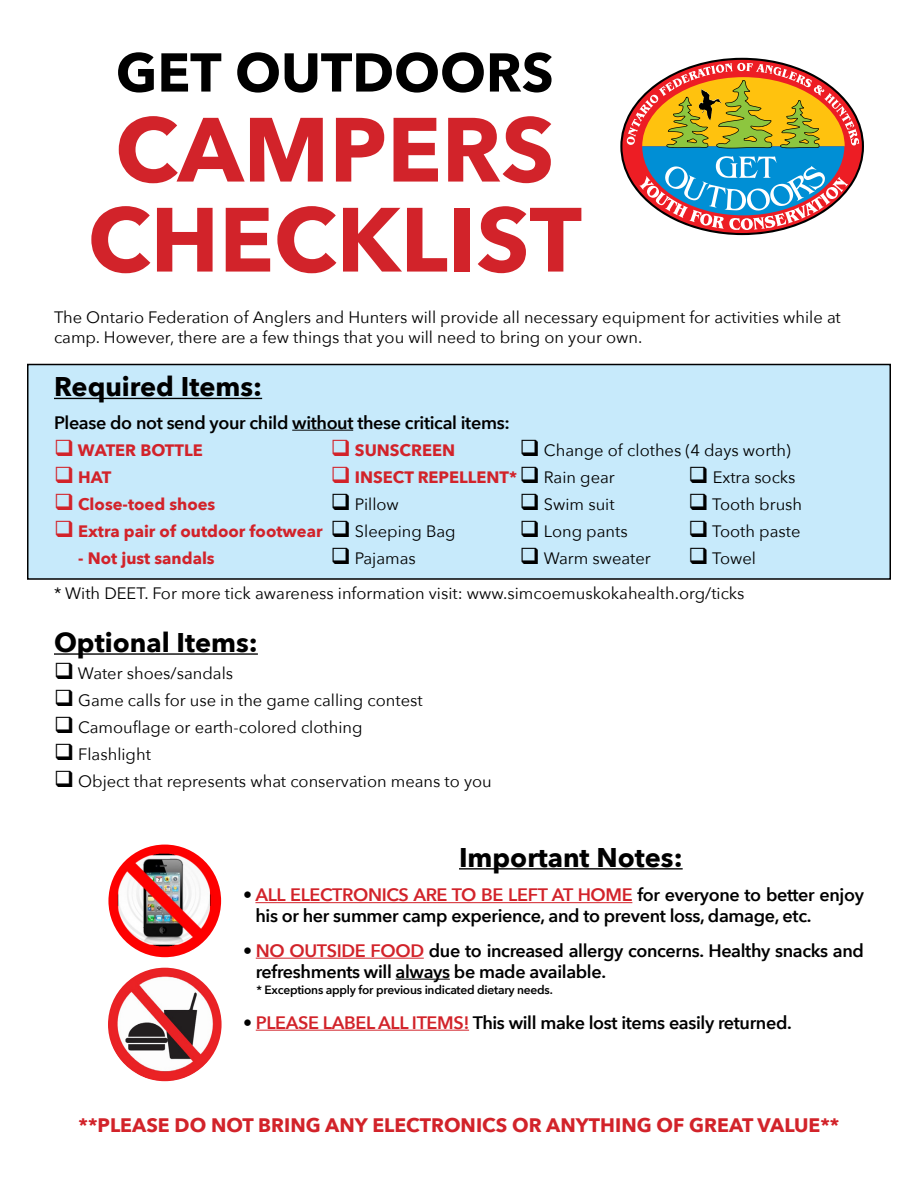
<style>
.page{position:relative;width:918px;height:1188px;background:#fff}
.page>*{position:absolute;margin:0;border:0;box-sizing:border-box;transform-origin:0 0}
.t1{font:700 90px/90px "Avenir Next";color:#d2232a;text-align:center}
.t2{font:700 54px "Avenir Next";color:#000}
.Body_Text_Indent{font:700 27px "Avenir Next";color:#000}
.t3{font:700 19.5px "Avenir Next";color:#d2232a}
.Body_Text_2{font:600 18px/21px "Avenir Next";letter-spacing:-.02em;color:#000}
.t4{font:16.5px/19.8px "Avenir Next";color:#000}
.t5{font:700 16.5px "Avenir Next";color:#d2232a}
.Body_Text_2-2{font:600 12px "Avenir Next";letter-spacing:-.02em;color:#000}
.s1{color:#000}
.s2{font-weight:400;color:#000}
.s3{color:#d2232a}
</style>
<div class="page">
<div style="left:28px;top:364px;width:862px;height:215px;background:#c7eafb"></div>
<div style="left:27px;top:364px;width:864px;height:216px;border:2px solid #000"></div>
<hr style="left:54px;top:398px;width:208px;height:1px;background:#000">
<hr style="left:292px;top:430px;width:61px;height:1px;background:#000">
<hr style="left:54px;top:653px;width:204px;height:2px;background:#000">
<hr style="left:459px;top:868px;width:224px;height:2px;background:#000">
<hr style="left:255px;top:902px;width:377px;height:1px;background:#d2232a">
<hr style="left:256px;top:958px;width:168px;height:1px;background:#d2232a">
<hr style="left:396px;top:979px;width:54px;height:1px;background:#000">
<hr style="left:256px;top:1030px;width:213px;height:1px;background:#d2232a">
<svg style="left:620px;top:58px;width:244px;height:177px"></svg>
<img style="left:108px;top:845px;width:113px;height:112px;border-radius:56px">
<img style="left:108px;top:968px;width:114px;height:113px;border-radius:57px">
<p class="t2" style="left:116px;top:26px;width:439px">GET OUTDOORS</p>
<p class="t1" style="left:88px;top:104px;width:496px">CAMPERS<br>CHECKLIST</p>
<p class="t4" style="left:54px;top:307px;width:788px">The Ontario Federation of Anglers and Hunters will provide all necessary equipment for activities while at camp. However, there are a few things that you will need to bring on your own.</p>
<p class="Body_Text_Indent" style="left:54px;top:364px;width:210px">Required Items:</p>
<p class="Body_Text_2" style="left:54px;top:412px;width:457px">Please do not send your child without these critical items:</p>
<p class="t5" style="left:54px;top:436px;width:150px">❑ WATER BOTTLE</p>
<p class="t5" style="left:331px;top:436px;width:126px">❑ SUNSCREEN</p>
<p class="t4" style="left:520px;top:439px;width:273px">❑ Change of clothes (4 days worth)</p>
<p class="t5" style="left:54px;top:463px;width:59px">❑ HAT</p>
<p class="t5" style="left:331px;top:463px;width:286px">❑ INSECT REPELLENT*<span class="s1">❑</span> <span class="s2">Rain gear</span></p>
<p class="t4" style="left:688px;top:466px;width:109px">❑ Extra socks</p>
<p class="t5" style="left:54px;top:490px;width:163px">❑ Close-toed shoes</p>
<p class="t4" style="left:331px;top:493px;width:70px">❑ Pillow</p>
<p class="t4" style="left:520px;top:493px;width:96px">❑ Swim suit</p>
<p class="t4" style="left:688px;top:493px;width:115px">❑ Tooth brush</p>
<p class="t5" style="left:54px;top:517px;width:403px">❑ Extra pair of outdoor footwear <span class="s1">❑</span> <span class="s2">Sleeping Bag</span></p>
<p class="t4" style="left:520px;top:520px;width:109px">❑ Long pants</p>
<p class="t4" style="left:688px;top:520px;width:114px">❑ Tooth paste</p>
<p class="t5" style="left:78px;top:544px;width:138px">- Not just sandals</p>
<p class="t4" style="left:331px;top:547px;width:87px">❑ Pajamas</p>
<p class="t4" style="left:520px;top:547px;width:133px">❑ Warm sweater</p>
<p class="t4" style="left:688px;top:547px;width:69px">❑ Towel</p>
<p class="t4" style="left:54px;top:582px;width:692px">* With DEET. For more tick awareness information visit: www.simcoemuskokahealth.org/ticks</p>
<p class="Body_Text_Indent" style="left:54px;top:619px;width:205px">Optional Items:</p>
<p class="t4" style="left:54px;top:663px;width:181px">❑ Water shoes/sandals</p>
<p class="t4" style="left:54px;top:690px;width:370px">❑ Game calls for use in the game calling contest</p>
<p class="t4" style="left:54px;top:717px;width:310px">❑ Camouflage or earth-colored clothing</p>
<p class="t4" style="left:54px;top:744px;width:98px">❑ Flashlight</p>
<p class="t4" style="left:54px;top:771px;width:439px">❑ Object that represents what conservation means to you</p>
<p class="Body_Text_Indent" style="left:459px;top:834px;width:225px">Important Notes:</p>
<p class="Body_Text_2" style="left:255px;top:884px;width:610px;text-indent:-12px">• <span class="s3">ALL ELECTRONICS ARE TO BE LEFT AT HOME</span> for everyone to better enjoy his or her summer camp experience, and to prevent loss, damage, etc.</p>
<p class="Body_Text_2" style="left:256px;top:940px;width:610px;text-indent:-13px">• <span class="s3">NO OUTSIDE FOOD</span> due to increased allergy concerns. Healthy snacks and refreshments will always be made available.</p>
<p class="Body_Text_2-2" style="left:256px;top:980px;width:298px">* Exceptions apply for previous indicated dietary needs.</p>
<p class="Body_Text_2" style="left:243px;top:1012px;width:550px">• <span class="s3">PLEASE LABEL ALL ITEMS!</span> This will make lost items easily returned.</p>
<p class="t3" style="left:78px;top:1109px;width:763px">**PLEASE DO NOT BRING ANY ELECTRONICS OR ANYTHING OF GREAT VALUE**</p>
</div>
